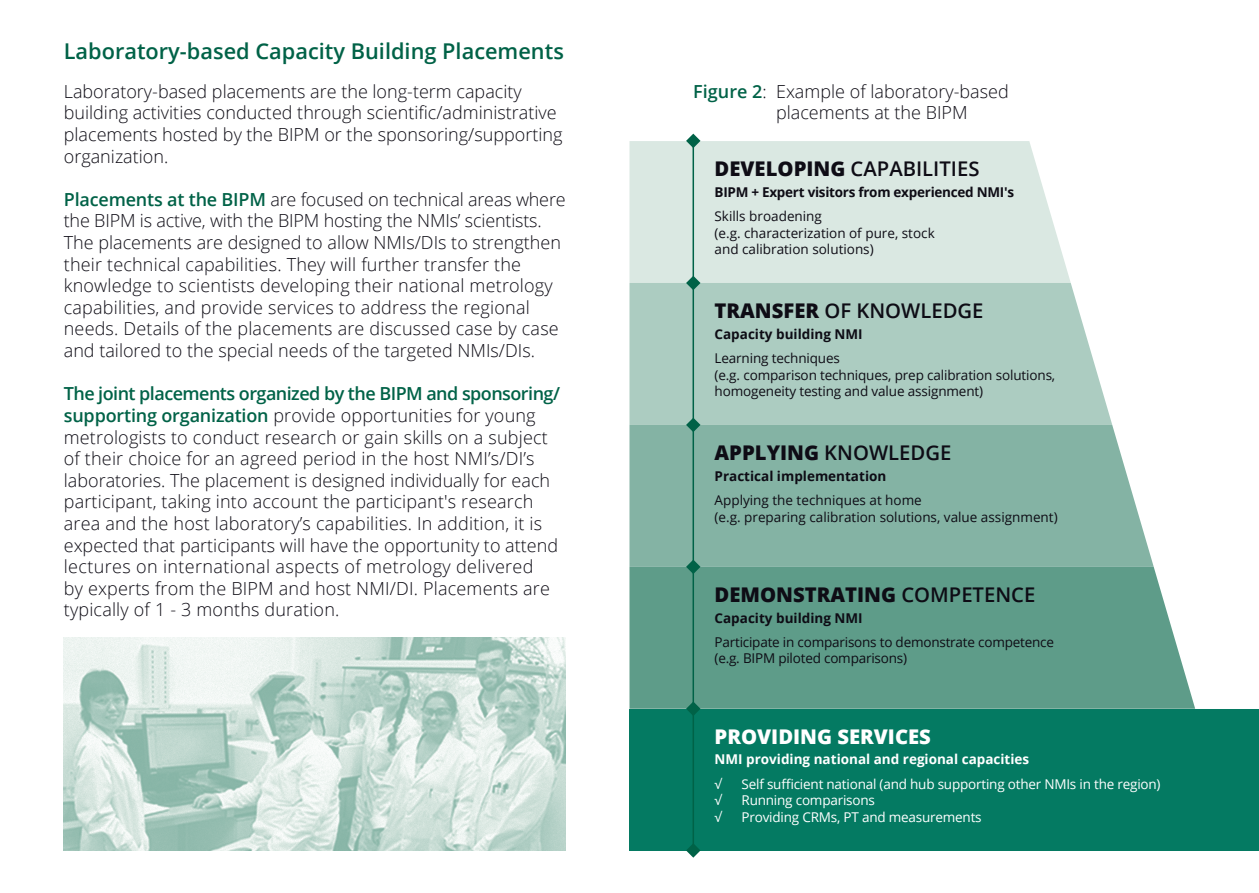
<style>
.page{position:relative;width:1259px;height:893px;background:#fff}
.page>*{position:absolute;margin:0;border:0;box-sizing:border-box;transform-origin:0 0}
.Gros_titres{font:600 21.75px "Open Sans";color:#006247}
.t1{font:600 20.25px "Open Sans";color:#0e0c15}
.t2{font:800 20.25px "Open Sans";color:#0e0c15}
.t3{font:800 20.25px "Open Sans";color:#fff}
.Texte{font:300 18px/21.6px "Open Sans";letter-spacing:.01em;color:#0e0c15}
.t4{font:13.5px/16.2px "Open Sans";letter-spacing:-.01em;color:#0e0c15}
.t5{font:13.5px "Open Sans";letter-spacing:-.015em;color:#fff}
.t6{font:700 13.5px "Open Sans";color:#0e0c15}
.t7{font:700 13.5px "Open Sans";color:#fff}
.t8{font:700 13.5px "Open Sans";letter-spacing:-.02em;color:#0e0c15}
.s1{font-weight:600;color:#006247}
.s2{font-weight:800}
.s3{font-weight:600}
</style>
<div class="page">
<img style="left:64px;top:638px;width:502px;height:212px">
<div style="left:629px;top:141px;width:441px;height:142px;background:#dae8e2"></div>
<div style="left:629px;top:283px;width:483px;height:142px;background:#acccc1"></div>
<div style="left:629px;top:425px;width:524px;height:142px;background:#84b3a4"></div>
<div style="left:629px;top:567px;width:566px;height:142px;background:#5e9c89"></div>
<div style="left:629px;top:709px;width:630px;height:142px;background:#047a62"></div>
<svg style="left:686px;top:134px;width:14px;height:14px"></svg>
<svg style="left:686px;top:276px;width:14px;height:14px"></svg>
<svg style="left:686px;top:418px;width:14px;height:14px"></svg>
<svg style="left:686px;top:560px;width:14px;height:14px"></svg>
<svg style="left:686px;top:701px;width:14px;height:14px"></svg>
<svg style="left:686px;top:844px;width:14px;height:14px"></svg>
<hr style="left:692px;top:141px;width:2px;height:714px;background:#006247">
<p class="Gros_titres" style="left:64px;top:36px;width:501px">Laboratory-based Capacity Building Placements</p>
<p class="Texte" style="left:64px;top:80px;width:500px">Laboratory-based placements are the long-term capacity building activities conducted through scientific/administrative placements hosted by the BIPM or the sponsoring/supporting organization.</p>
<p class="Texte" style="left:64px;top:188px;width:503px"><span class="s1">Placements at the BIPM</span> are focused on technical areas where the BIPM is active, with the BIPM hosting the NMIs’ scientists.<br>The placements are designed to allow NMIs/DIs to strengthen their technical capabilities. They will further transfer the knowledge to scientists developing their national metrology capabilities, and provide services to address the regional needs. Details of the placements are discussed case by case and tailored to the special needs of the targeted NMIs/DIs.</p>
<p class="Texte" style="left:64px;top:382px;width:498px"><span class="s1">The joint placements organized by the BIPM and sponsoring/ supporting organization</span> provide opportunities for young metrologists to conduct research or gain skills on a subject of their choice for an agreed period in the host NMI’s/DI’s laboratories. The placement is designed individually for each participant, taking into account the participant's research area and the host laboratory’s capabilities. In addition, it is expected that participants will have the opportunity to attend lectures on international aspects of metrology delivered<br>by experts from the BIPM and host NMI/DI. Placements are typically of 1 - 3 months duration.</p>
<p class="Texte" style="left:776px;top:80px;width:234px;text-indent:-83px"><span class="s1">Figure 2</span>: Example of laboratory-based placements at the BIPM</p>
<p class="t1" style="left:714px;top:155px;width:266px"><span class="s2">DEVELOPING</span> CAPABILITIES</p>
<p class="t8" style="left:714px;top:182px;width:301px">BIPM + Expert visitors from experienced NMI's</p>
<p class="t4" style="left:714px;top:208px;width:222px">Skills broadening<br>(e.g. characterization of pure, stock and calibration solutions)</p>
<p class="t1" style="left:714px;top:297px;width:270px"><span class="s2">TRANSFER</span> OF KNOWLEDGE</p>
<p class="t6" style="left:714px;top:324px;width:150px">Capacity building NMI</p>
<p class="t4" style="left:714px;top:350px;width:342px">Learning techniques<br>(e.g. comparison techniques, prep calibration solutions, homogeneity testing and value assignment)</p>
<p class="t1" style="left:714px;top:439px;width:238px"><span class="s2">APPLYING</span> KNOWLEDGE</p>
<p class="t6" style="left:714px;top:466px;width:173px">Practical implementation</p>
<p class="t4" style="left:714px;top:492px;width:345px">Applying the techniques at home<br>(e.g. preparing calibration solutions, value assignment)</p>
<p class="t2" style="left:714px;top:579px;width:322px">DEMONSTRATING <span class="s3">COMPETENCE</span></p>
<p class="t6" style="left:714px;top:608px;width:150px">Capacity building NMI</p>
<p class="t4" style="left:714px;top:634px;width:341px">Participate in comparisons to demonstrate competence (e.g. BIPM piloted comparisons)</p>
<p class="t3" style="left:714px;top:721px;width:218px">PROVIDING SERVICES</p>
<p class="t7" style="left:714px;top:750px;width:316px">NMI providing national and regional capacities</p>
<p class="t5" style="left:714px;top:775px;width:9px">√</p>
<p class="t5" style="left:741px;top:775px;width:420px">Self sufficient national (and hub supporting other NMIs in the region)</p>
<p class="t5" style="left:714px;top:791px;width:9px">√</p>
<p class="t5" style="left:741px;top:791px;width:135px">Running comparisons</p>
<p class="t5" style="left:714px;top:807px;width:9px">√</p>
<p class="t5" style="left:741px;top:807px;width:242px">Providing CRMs, PT and measurements</p>
</div>
